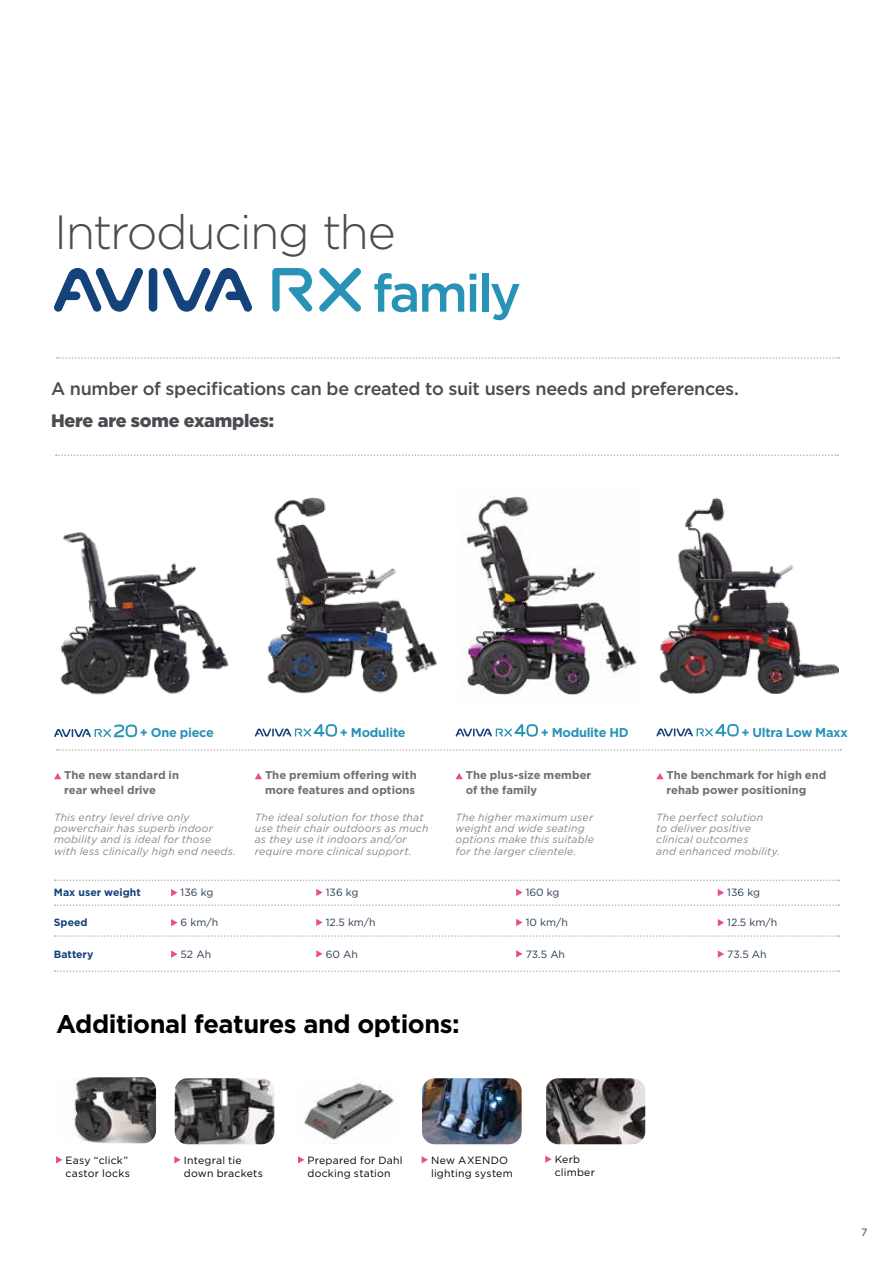
<style>
.page{position:relative;width:893px;height:1263px;background:#fff}
.page>*{position:absolute;margin:0;border:0;box-sizing:border-box;transform-origin:0 0}
.t1{font:500 52.5px "Gotham";letter-spacing:-.05em;color:#2993b7}
.t2{font:300 48px "Gotham";letter-spacing:-.035em;color:#4d4a51}
.t3{font:700 25.5px "Gotham";letter-spacing:-.015em;color:#000}
.t4{font:500 18px "Gotham";letter-spacing:-.02em;color:#4d4a51}
.t5{font:900 18px "Gotham";letter-spacing:-.015em;color:#4d4a51}
.t6{font:700 12.75px "Gotham";letter-spacing:-.02em;color:#2993b7}
.t7{font:700 11.25px/15px "Gotham";color:#706f6f}
.t8{font:italic 10.5px/11.4px "Gotham";letter-spacing:.02em;color:#878787}
.t9{font:10.5px/13.5px "Gotham";letter-spacing:.02em;color:#000}
.t10{font:10.5px "Gotham";color:#2b3d4f}
.t11{font:700 10.5px "Gotham";color:#14427a}
</style>
<div class="page">
<div style="left:149px;top:268px;width:8px;height:44px;background:#14427a;border-radius:4px"></div>
<svg style="left:54px;top:268px;width:89px;height:44px"></svg>
<svg style="left:163px;top:268px;width:89px;height:44px"></svg>
<svg style="left:272px;top:268px;width:41px;height:44px"></svg>
<svg style="left:319px;top:268px;width:42px;height:44px"></svg>
<svg style="left:56px;top:454px;width:782px;height:2px"></svg>
<svg style="left:57px;top:357px;width:782px;height:2px"></svg>
<svg style="left:54px;top:773px;width:7px;height:6px"></svg>
<img style="left:72px;top:1077px;width:84px;height:66px">
<img style="left:175px;top:1078px;width:99px;height:66px">
<img style="left:304px;top:1083px;width:90px;height:61px">
<svg style="left:56px;top:1156px;width:6px;height:7px"></svg>
<svg style="left:174px;top:1156px;width:7px;height:7px"></svg>
<svg style="left:298px;top:1156px;width:6px;height:7px"></svg>
<svg style="left:255px;top:773px;width:7px;height:6px"></svg>
<svg style="left:455px;top:773px;width:8px;height:6px"></svg>
<svg style="left:656px;top:773px;width:8px;height:6px"></svg>
<svg style="left:57px;top:749px;width:784px;height:2px"></svg>
<svg style="left:55px;top:879px;width:784px;height:2px"></svg>
<svg style="left:55px;top:904px;width:784px;height:2px"></svg>
<svg style="left:55px;top:935px;width:784px;height:2px"></svg>
<svg style="left:55px;top:970px;width:784px;height:2px"></svg>
<img style="left:422px;top:1078px;width:100px;height:66px">
<svg style="left:422px;top:1156px;width:6px;height:7px"></svg>
<img style="left:546px;top:1078px;width:99px;height:66px">
<svg style="left:545px;top:1155px;width:7px;height:8px"></svg>
<img style="left:659px;top:497px;width:180px;height:197px">
<img style="left:60px;top:532px;width:169px;height:163px">
<svg style="left:316px;top:889px;width:7px;height:7px"></svg>
<svg style="left:316px;top:919px;width:7px;height:7px"></svg>
<svg style="left:316px;top:950px;width:7px;height:7px"></svg>
<svg style="left:171px;top:889px;width:6px;height:7px"></svg>
<svg style="left:171px;top:919px;width:6px;height:7px"></svg>
<svg style="left:171px;top:950px;width:6px;height:8px"></svg>
<svg style="left:718px;top:889px;width:6px;height:7px"></svg>
<svg style="left:718px;top:919px;width:6px;height:7px"></svg>
<svg style="left:718px;top:950px;width:6px;height:8px"></svg>
<svg style="left:516px;top:889px;width:7px;height:7px"></svg>
<svg style="left:516px;top:919px;width:7px;height:7px"></svg>
<svg style="left:516px;top:950px;width:7px;height:7px"></svg>
<img style="left:267px;top:497px;width:170px;height:197px">
<img style="left:461px;top:496px;width:176px;height:199px">
<svg style="left:656px;top:724px;width:83px;height:12px"></svg>
<svg style="left:455px;top:724px;width:83px;height:13px"></svg>
<svg style="left:255px;top:724px;width:82px;height:13px"></svg>
<svg style="left:54px;top:724px;width:83px;height:13px"></svg>
<h2 class="t2" style="left:54px;top:206px;width:343px">Introducing the</h2>
<h1 class="t1" style="left:373px;top:263px;width:150px">family</h1>
<h3 class="t4" style="left:51px;top:379px;width:689px">A number of specifications can be created to suit users needs and preferences.</h3>
<h3 class="t5" style="left:51px;top:408px;width:225px">Here are some examples:</h3>
<p class="t6" style="left:140px;top:724px;width:75px">+ One piece</p>
<p class="t6" style="left:340px;top:724px;width:67px">+ Modulite</p>
<p class="t6" style="left:541px;top:724px;width:90px">+ Modulite HD</p>
<p class="t6" style="left:741px;top:724px;width:108px">+ Ultra Low Maxx</p>
<p class="t7" style="left:64px;top:768px;width:116px">The new standard in rear wheel drive</p>
<p class="t8" style="left:54px;top:811px;width:184px">This entry level drive only powerchair has superb indoor mobility and is ideal for those with less clinically high end needs.</p>
<p class="t11" style="left:54px;top:885px;width:88px">Max user weight</p>
<p class="t11" style="left:54px;top:915px;width:35px">Speed</p>
<p class="t11" style="left:54px;top:947px;width:41px">Battery</p>
<p class="t10" style="left:181px;top:887px;width:34px">136 kg</p>
<p class="t10" style="left:181px;top:917px;width:39px">6 km/h</p>
<p class="t10" style="left:181px;top:948px;width:32px">52 Ah</p>
<p class="t7" style="left:265px;top:768px;width:153px">The premium offering with more features and options</p>
<p class="t8" style="left:255px;top:811px;width:175px">The ideal solution for those that use their chair outdoors as much as they use it indoors and/or require more clinical support.</p>
<p class="t10" style="left:326px;top:886px;width:34px">136 kg</p>
<p class="t10" style="left:326px;top:916px;width:51px">12.5 km/h</p>
<p class="t10" style="left:326px;top:948px;width:34px">60 Ah</p>
<p class="t7" style="left:466px;top:768px;width:127px">The plus-size member of the family</p>
<p class="t8" style="left:455px;top:811px;width:140px">The higher maximum user weight and wide seating options make this suitable for the larger clientele.</p>
<p class="t10" style="left:526px;top:886px;width:35px">160 kg</p>
<p class="t10" style="left:526px;top:916px;width:44px">10 km/h</p>
<p class="t10" style="left:526px;top:948px;width:41px">73.5 Ah</p>
<h3 class="t3" style="left:56px;top:1006px;width:405px">Additional features and options:</h3>
<p class="t7" style="left:666px;top:768px;width:162px">The benchmark for high end rehab power positioning</p>
<p class="t8" style="left:656px;top:811px;width:126px">The perfect solution<br>to deliver positive clinical outcomes<br>and enhanced mobility.</p>
<p class="t10" style="left:727px;top:887px;width:34px">136 kg</p>
<p class="t10" style="left:727px;top:917px;width:51px">12.5 km/h</p>
<p class="t10" style="left:727px;top:948px;width:41px">73.5 Ah</p>
<p class="t9" style="left:66px;top:1153px;width:66px">Easy “click” castor locks</p>
<p class="t9" style="left:184px;top:1153px;width:81px">Integral tie down brackets</p>
<p class="t9" style="left:307px;top:1153px;width:97px">Prepared for Dahl docking station</p>
<p class="t9" style="left:431px;top:1153px;width:83px">New AXENDO lighting system</p>
<p class="t9" style="left:555px;top:1152px;width:42px">Kerb climber</p>
<p class="t10" style="left:861px;top:1226px;width:8px">7</p>
</div>
